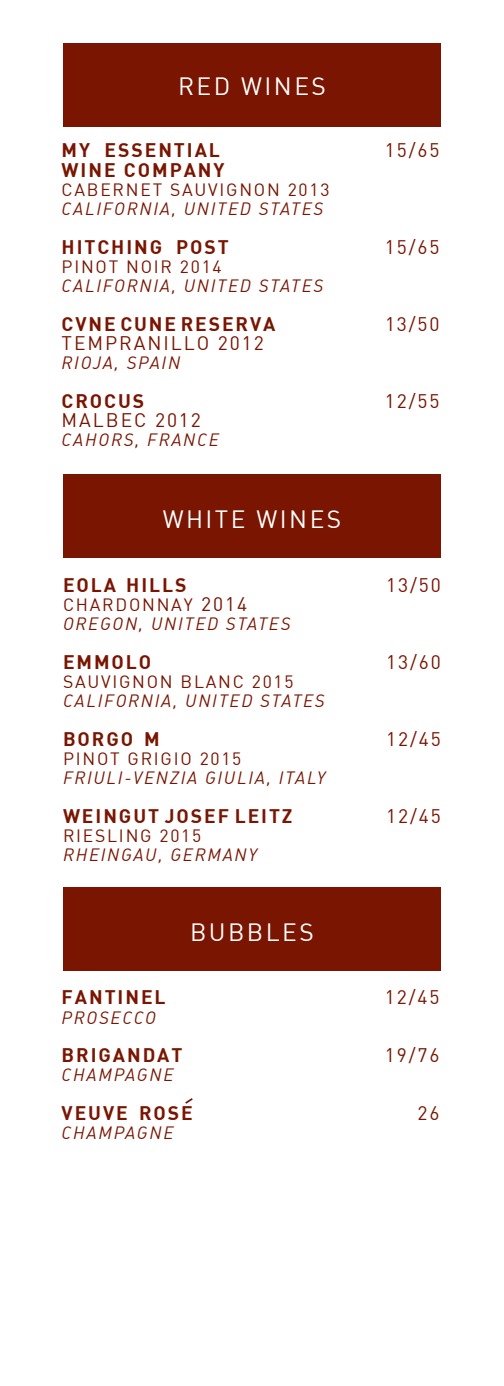
<style>
.page{position:relative;width:504px;height:1386px;background:#fff}
.page>*{position:absolute;margin:0;border:0;box-sizing:border-box;transform-origin:0 0}
.t1{font:24.5px "DIN";letter-spacing:.1em;color:#fff}
.t2{font:700 19.25px "DIN";letter-spacing:.1em;color:#791500}
.t3{font:19.25px "DIN";letter-spacing:.1em;color:#791500}
.t4{font:19.25px "DIN";letter-spacing:.1em;color:#791500}
.t5{font:17.5px "DIN Regular Italic Alt";letter-spacing:.1em;color:#791500}
.t6{font:17.5px "DIN";letter-spacing:.1em;color:#791500}
.s1{font-size:19.25px}
</style>
<div class="page">
<div style="left:63px;top:887px;width:378px;height:83px;background:#791500"></div>
<div style="left:63px;top:474px;width:378px;height:84px;background:#791500"></div>
<div style="left:63px;top:44px;width:378px;height:83px;background:#791500"></div>
<svg style="left:185px;top:1098px;width:8px;height:6px"></svg>
<p class="t1" style="left:178px;top:71px;width:149px">RED WINES</p>
<p class="t2" style="left:62px;top:138px;width:160px">MY ESSENTIAL</p>
<p class="t3" style="left:385px;top:139px;width:56px">15/65</p>
<p class="t2" style="left:62px;top:157px;width:164px">WINE COMPANY</p>
<p class="t6" style="left:62px;top:179px;width:269px">CABERNET SAUVIGNON 2013</p>
<p class="t5" style="left:62px;top:198px;width:263px">CALIFORNIA, UNITED STATES</p>
<p class="t2" style="left:62px;top:234px;width:169px">HITCHING POST</p>
<p class="t3" style="left:385px;top:235px;width:56px">15/65</p>
<p class="t6" style="left:62px;top:256px;width:162px">PINOT NOIR 2014</p>
<p class="t5" style="left:62px;top:275px;width:263px">CALIFORNIA, UNITED STATES</p>
<p class="t2" style="left:62px;top:311px;width:215px">CVNE CUNE RESERVA</p>
<p class="t3" style="left:385px;top:312px;width:56px">13/50</p>
<p class="t4" style="left:62px;top:331px;width:204px">TEMPRANILLO 2012</p>
<p class="t5" style="left:62px;top:352px;width:120px">RIOJA, SPAIN</p>
<p class="t2" style="left:62px;top:388px;width:84px">CROCUS</p>
<p class="t3" style="left:385px;top:389px;width:56px">12/55</p>
<p class="t4" style="left:62px;top:408px;width:141px">MALBEC 2012</p>
<p class="t5" style="left:62px;top:429px;width:159px">CAHORS, FRANCE</p>
<p class="t1" style="left:163px;top:504px;width:180px">WHITE WINES</p>
<p class="t2" style="left:63px;top:572px;width:125px">EOLA HILLS</p>
<p class="t3" style="left:386px;top:573px;width:56px">13/50</p>
<p class="t6" style="left:63px;top:594px;width:186px">CHARDONNAY <span class="s1">2014</span></p>
<p class="t5" style="left:63px;top:613px;width:229px">OREGON, UNITED STATES</p>
<p class="t2" style="left:63px;top:649px;width:90px">EMMOLO</p>
<p class="t3" style="left:386px;top:650px;width:56px">13/60</p>
<p class="t6" style="left:63px;top:671px;width:232px">SAUVIGNON BLANC 2015</p>
<p class="t5" style="left:63px;top:690px;width:263px">CALIFORNIA, UNITED STATES</p>
<p class="t2" style="left:63px;top:726px;width:98px">BORGO M</p>
<p class="t3" style="left:386px;top:727px;width:56px">12/45</p>
<p class="t6" style="left:63px;top:748px;width:180px">PINOT GRIGIO 2015</p>
<p class="t5" style="left:63px;top:767px;width:264px">FRIULI-VENZIA GIULIA, ITALY</p>
<p class="t2" style="left:63px;top:803px;width:231px">WEINGUT JOSEF LEITZ</p>
<p class="t3" style="left:386px;top:804px;width:56px">12/45</p>
<p class="t6" style="left:63px;top:825px;width:140px">RIESLING 2015</p>
<p class="t5" style="left:63px;top:844px;width:196px">RHEINGAU, GERMANY</p>
<p class="t1" style="left:190px;top:917px;width:125px">BUBBLES</p>
<p class="t2" style="left:62px;top:985px;width:106px">FANTINEL</p>
<p class="t3" style="left:385px;top:985px;width:56px">12/45</p>
<p class="t5" style="left:62px;top:1006px;width:96px">PROSECCO</p>
<p class="t2" style="left:62px;top:1043px;width:122px">BRIGANDAT</p>
<p class="t3" style="left:385px;top:1043px;width:56px">19/76</p>
<p class="t5" style="left:62px;top:1064px;width:113px">CHAMPAGNE</p>
<p class="t2" style="left:62px;top:1100px;width:133px">VEUVE ROSE</p>
<p class="t3" style="left:418px;top:1101px;width:24px">26</p>
<p class="t5" style="left:62px;top:1122px;width:113px">CHAMPAGNE</p>
</div>
